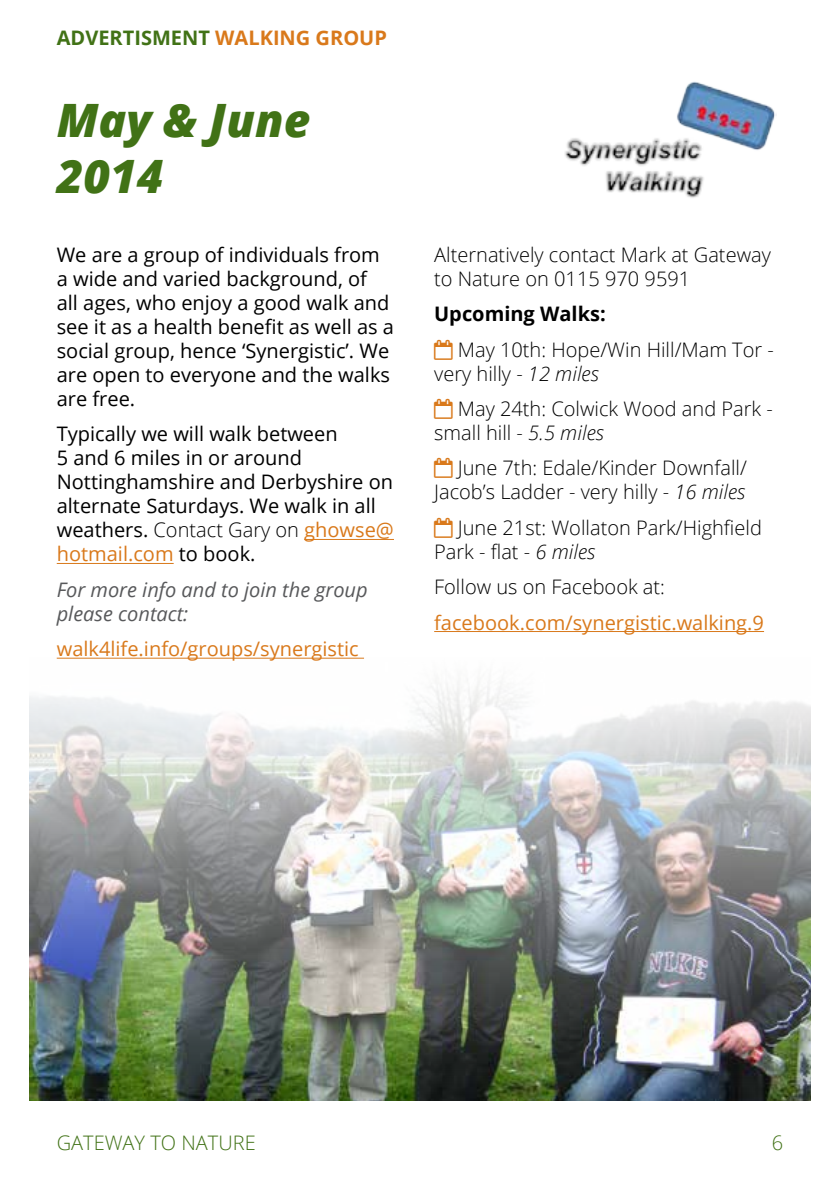
<style>
.page{position:relative;width:840px;height:1191px;background:#fff}
.page>*{position:absolute;margin:0;border:0;box-sizing:border-box;transform-origin:0 0}
.t1{font:italic 800 46px/55.2px "Open Sans";color:#417216}
.t2{font:20px/24px "Open Sans";color:#000}
.t3{font:300 20px/24px "Open Sans";color:#000}
.t4{font:20px "Open Sans";color:#d9791b}
.t5{font:italic 20px/24px "Open Sans";color:#58595b}
.t6{font:700 20px "Open Sans";color:#417216}
.t7{font:300 20px "Open Sans";color:#417216}
.t8{font:700 20px "Open Sans";color:#000}
.s1{color:#d9791b}
.s2{font-weight:300}
.s3{font-style:italic}
</style>
<div class="page">
<img style="left:29px;top:657px;width:781px;height:443px">
<hr style="left:304px;top:539px;width:90px;height:1px;background:#d9791b">
<hr style="left:57px;top:563px;width:116px;height:1px;background:#d9791b">
<hr style="left:57px;top:657px;width:307px;height:1px;background:#d9791b">
<hr style="left:434px;top:631px;width:329px;height:1px;background:#d9791b">
<img style="left:565px;top:138px;width:139px;height:60px">
<img style="left:674px;top:81px;width:102px;height:98px">
<p class="t6" style="left:57px;top:23px;width:331px">ADVERTISMENT <span class="s1">WALKING GROU P</span></p>
<h1 class="t1" style="left:57px;top:91px;width:255px">May &amp; June<br>2014</h1>
<p class="t2" style="left:57px;top:242px;width:338px">We are a group of individuals from a wide and varied background, of<br>all ages, who enjoy a good walk and see it as a health benefit as well as a social group, hence ‘Synergistic’. We are open to everyone and the walks are free.</p>
<p class="t2" style="left:57px;top:421px;width:338px">Typically we will walk between<br>5 and 6 miles in or around<br>Nottinghamshire and Derbyshire on alternate Saturdays. We walk in all weathers. <span class="s2">Contact Gary on</span> <span class="s1">ghowse@ hotmail.com</span> to book.</p>
<p class="t5" style="left:57px;top:577px;width:312px">For more info and to join the group please contact:</p>
<p class="t4" style="left:57px;top:635px;width:303px">walk4life.info/groups/synergistic</p>
<p class="t3" style="left:434px;top:242px;width:338px">Alternatively contact Mark at Gateway to Nature on 0115 970 9591</p>
<p class="t8" style="left:434px;top:300px;width:173px">UPCOMING WALKS:</p>
<p class="t3" style="left:434px;top:337px;width:341px"><span class="s1">✓</span> May 10th: Hope/Win Hill/Mam Tor - very hilly - <span class="s3">12 miles</span></p>
<p class="t3" style="left:434px;top:396px;width:340px"><span class="s1">✓</span> May 24th: Colwick Wood and Park - small hill - <span class="s3">5.5 miles</span></p>
<p class="t3" style="left:434px;top:455px;width:314px"><span class="s1">✓</span> June 7th: Edale/Kinder Downfall/<br>Jacob’s Ladder - very hilly - <span class="s3">16 miles</span></p>
<p class="t3" style="left:434px;top:515px;width:329px"><span class="s1">✓</span> June 21st: Wollaton Park/Highfield<br>Park - flat - <span class="s3">6 miles</span></p>
<p class="t3" style="left:434px;top:574px;width:232px">Follow us on Facebook at:</p>
<p class="t4" style="left:434px;top:608px;width:331px">facebook.com/synergistic.walking.9</p>
<p class="t7" style="left:57px;top:1128px;width:200px">Gateway to NAture</p>
<p class="t7" style="left:771px;top:1128px;width:13px">6</p>
</div>
